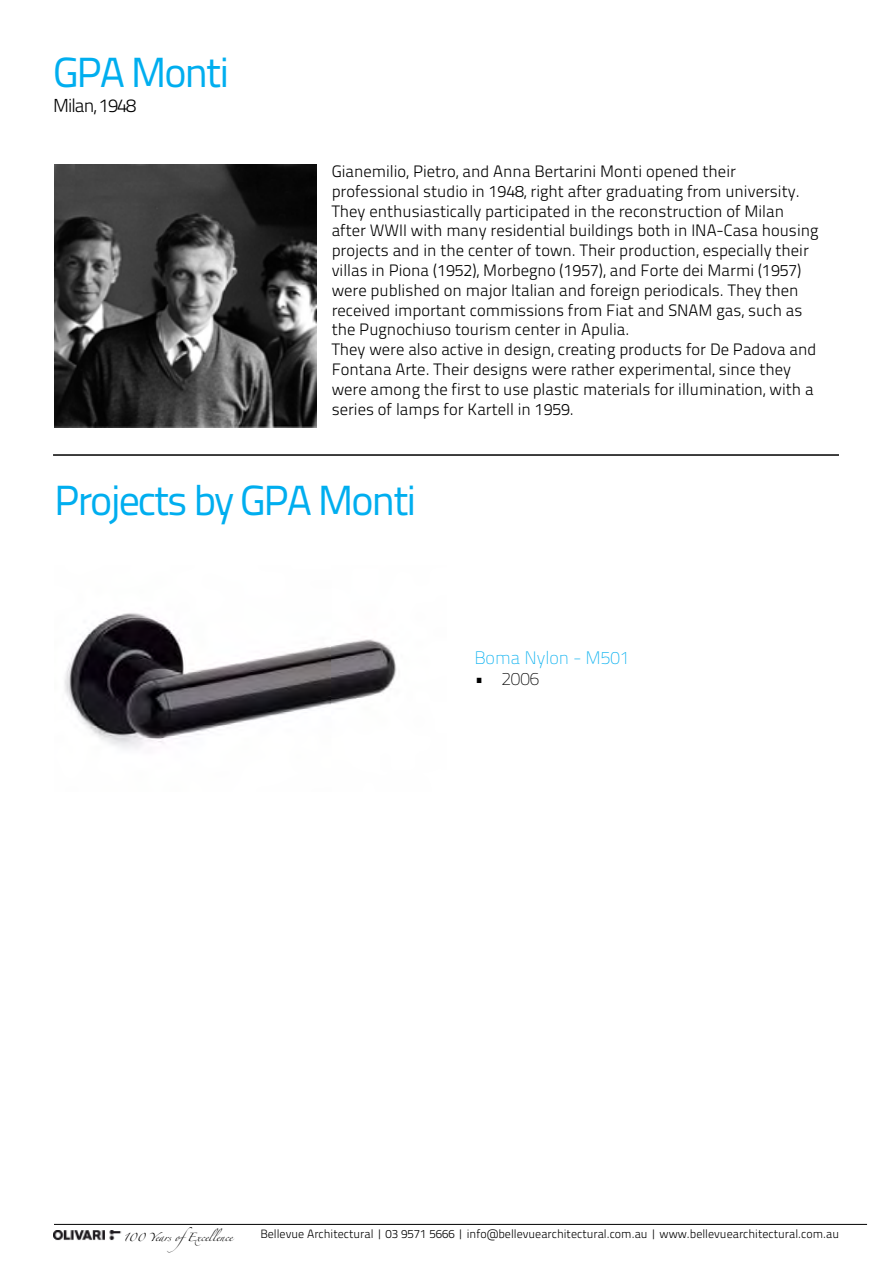
<style>
.page{position:relative;width:893px;height:1263px;background:#fff}
.page>*{position:absolute;margin:0;border:0;box-sizing:border-box;transform-origin:0 0}
.t1{font:42px "Titillium Text 25 L 400 wt";letter-spacing:-.05em;color:#00aeef}
.t2{font:18.75px "Titillium Text 25 L 250 wt";letter-spacing:-.05em;color:#000}
.t3{font:18px "Titillium Text 25 L 1 wt";color:#00aeef}
.t4{font:18px "Titillium Text 25 L 1 wt";color:#000}
.t5{font:16.5px/19.8px "Titillium Text 25 L 250 wt";color:#000}
.t6{font:12px "Titillium Text 25 L 250 wt";color:#000}
.t7{font:7.5px "Zapfino";color:#000}
</style>
<div class="page">
<img style="left:53px;top:1231px;width:68px;height:10px">
<hr style="left:54px;top:1224px;width:813px;height:1px;background:#000">
<hr style="left:53px;top:454px;width:786px;height:2px;background:#000">
<img style="left:64px;top:613px;width:333px;height:136px">
<img style="left:54px;top:165px;width:263px;height:262px">
<h1 class="t1" style="left:53px;top:41px;width:178px">GPA Monti</h1>
<p class="t2" style="left:53px;top:92px;width:85px">Milan, 1948</p>
<p class="t5" style="left:332px;top:160px;width:488px">Gianemilio, Pietro, and Anna Bertarini Monti opened their professional studio in 1948, right after graduating from university.<br>They enthusiastically participated in the reconstruction of Milan after WWII with many residential buildings both in INA-Casa housing projects and in the center of town. Their production, especially their villas in Piona (1952), Morbegno (1957), and Forte dei Marmi (1957) were published on major Italian and foreign periodicals. They then received important commissions from Fiat and SNAM gas, such as the Pugnochiuso tourism center in Apulia.<br>They were also active in design, creating products for De Padova and Fontana Arte. Their designs were rather experimental, since they were among the first to use plastic materials for illumination, with a series of lamps for Kartell in 1959.</p>
<h1 class="t1" style="left:54px;top:469px;width:364px">Projects by GPA Monti</h1>
<p class="t3" style="left:474px;top:645px;width:157px">Boma Nylon - M501</p>
<p class="t4" style="left:474px;top:666px;width:67px">• 2006</p>
<p class="t7" style="left:124px;top:1234px;width:111px">100 Years ofExcellence</p>
<p class="t6" style="left:260px;top:1225px;width:580px">Bellevue Architectural | 03 9571 5666 | info@bellevuearchitectural.com.au | www.bellevuearchitectural.com.au</p>
</div>
